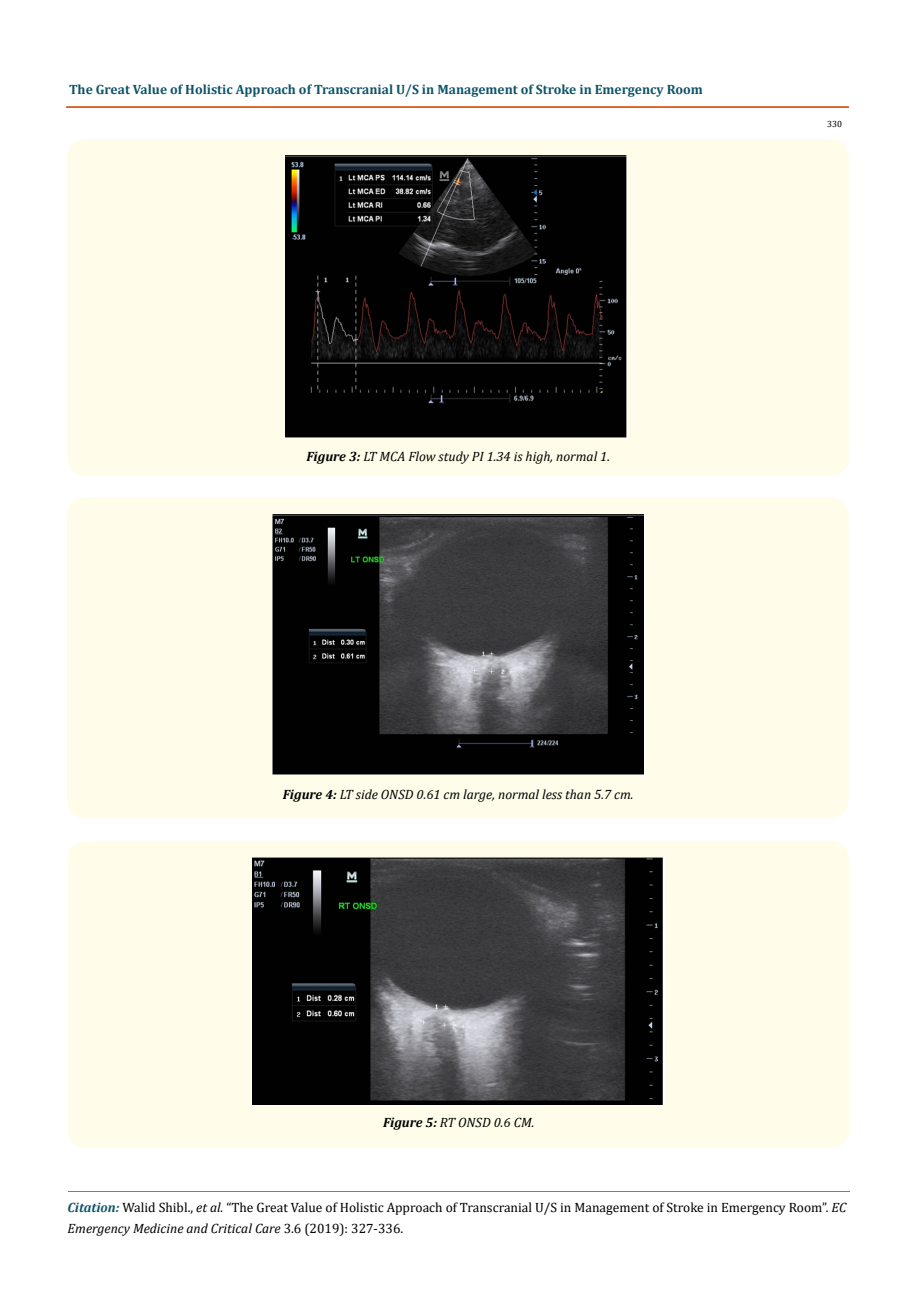
<style>
.page{position:relative;width:917px;height:1298px;background:#fff}
.page>*{position:absolute;margin:0;border:0;box-sizing:border-box;transform-origin:0 0}
.t1{font:13.5px/21px "Cambria";color:#000}
.t2{font:italic 13.5px "Cambria";color:#000}
.t3{font:700 13.5px "Cambria";color:#0e546a}
.t4{font:9px "Cambria";color:#000}
.s1{font-weight:700}
.s2{font-weight:700;font-style:italic;color:#0e546a}
.s3{font-style:italic}
</style>
<div class="page">
<div style="left:66px;top:107px;width:782px;height:1px;border:1px solid #e05d1a"></div>
<hr style="left:68px;top:1191px;width:781px;height:1px;background:#e05d1a">
<div style="left:67px;top:139px;width:781px;height:337px;background:#fffde9;border-radius:18px"></div>
<img style="left:285px;top:155px;width:342px;height:282px">
<div style="left:67px;top:497px;width:781px;height:321px;background:#fffde9;border-radius:18px"></div>
<img style="left:272px;top:513px;width:372px;height:261px">
<div style="left:68px;top:841px;width:781px;height:306px;background:#fffde9;border-radius:18px"></div>
<img style="left:253px;top:857px;width:411px;height:247px">
<p class="t3" style="left:69px;top:80px;width:635px">The Great Value of Holistic Approach of Transcranial U/S in Management of Stroke in Emergency Room</p>
<p class="t4" style="left:827px;top:119px;width:16px">330</p>
<p class="t2" style="left:306px;top:446px;width:305px"><span class="s1">Figure 3:</span> LT MCA Flow study PI 1.34 is high, normal 1.</p>
<p class="t2" style="left:283px;top:785px;width:352px"><span class="s1">Figure 4:</span> LT side ONSD 0.61 cm large, normal less than 5.7 cm.</p>
<p class="t2" style="left:383px;top:1112px;width:153px"><span class="s1">Figure 5:</span> RT ONSD 0.6 CM.</p>
<p class="t1" style="left:68px;top:1197px;width:780px"><span class="s2">Citation:</span> Walid Shibl., <span class="s3">et al.</span> “The Great Value of Holistic Approach of Transcranial U/S in Management of Stroke in Emergency Room”. <span class="s3">EC<br>Emergency Medicine and Critical Care</span> 3.6 (2019): 327-336.</p>
</div>
